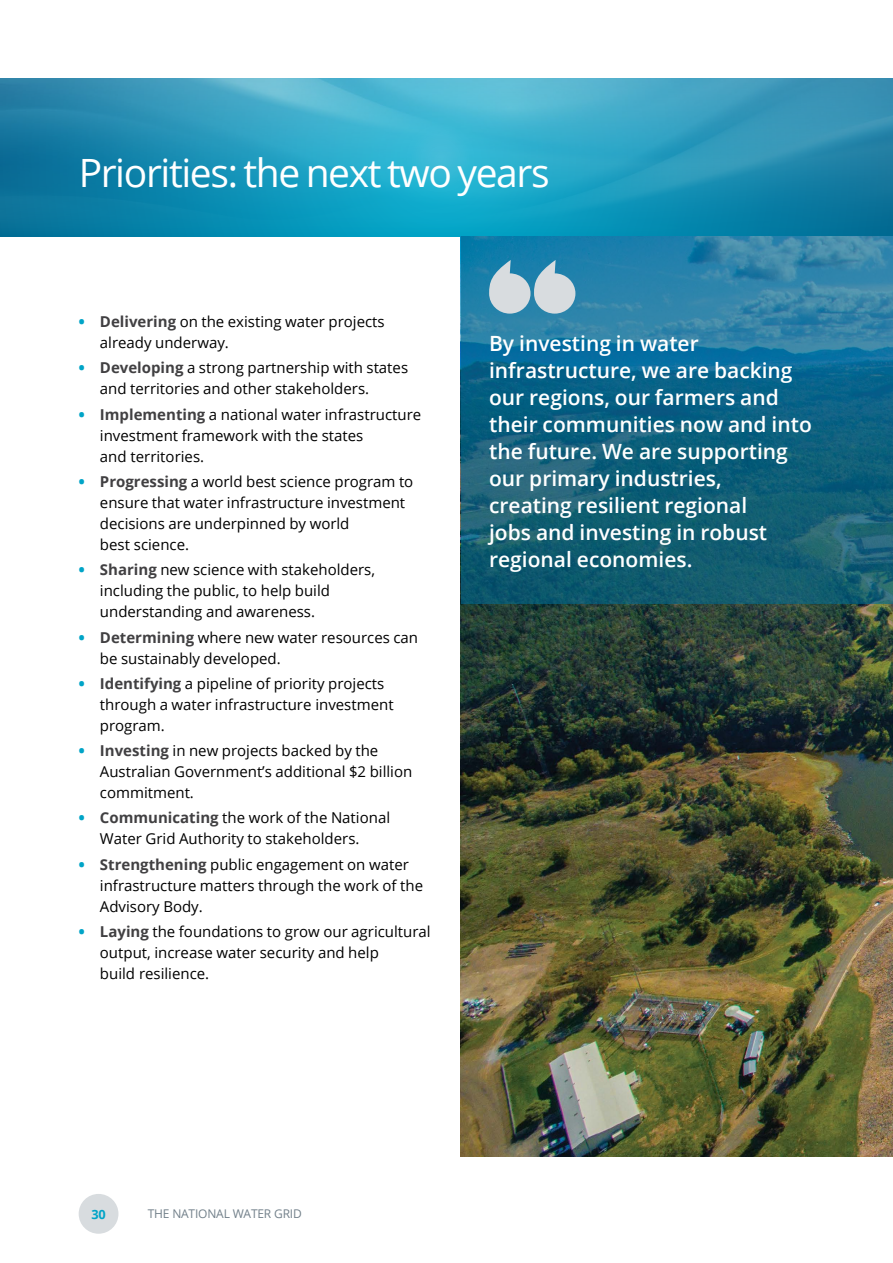
<style>
.page{position:relative;width:893px;height:1263px;background:#fff}
.page>*{position:absolute;margin:0;border:0;box-sizing:border-box;transform-origin:0 0}
.HEADING_1__CHAPTER_T{font:39px "Open Sans";letter-spacing:-.035em;color:#fff}
.t1{font:600 21px/27px "Open Sans";color:#fff}
.t2{font:15px/21px "Open Sans";color:#000}
.t3{font:700 12.75px "Open Sans";color:#00a4c7}
.t4{font:12px "Open Sans";letter-spacing:-.015em;color:#72808a}
.s1{font-weight:800;color:#00a4c7}
.s2{font-weight:700;color:#414042}
</style>
<div class="page">
<img style="left:0;top:79px;width:893px;height:158px">
<img style="left:461px;top:604px;width:432px;height:552px">
<svg style="left:461px;top:237px;width:432px;height:367px;background:#186a88"></svg>
<svg style="left:489px;top:260px;width:86px;height:54px;background:#92b9cb"></svg>
<div style="left:79px;top:1194px;width:39px;height:40px;background:#d8dcdf;border-radius:50%"></div>
<h1 class="HEADING_1__CHAPTER_T" style="left:79px;top:146px;width:472px">Priorities: the next two years</h1>
<p class="t2" style="left:100px;top:311px;width:286px;text-indent:-21px"><span class="s1">•</span> <span class="s2">Delivering</span> on the existing water projects already underway.</p>
<p class="t2" style="left:100px;top:357px;width:310px;text-indent:-21px"><span class="s1">•</span> <span class="s2">Developing</span> a strong partnership with states and territories and other stakeholders.</p>
<p class="t2" style="left:100px;top:403px;width:323px;text-indent:-21px"><span class="s1">•</span> <span class="s2">Implementing</span> a national water infrastructure investment framework with the states<br>and territories.</p>
<p class="t2" style="left:100px;top:471px;width:315px;text-indent:-21px"><span class="s1">•</span> <span class="s2">Progressing</span> a world best science program to ensure that water infrastructure investment decisions are underpinned by world<br>best science.</p>
<p class="t2" style="left:100px;top:559px;width:277px;text-indent:-21px"><span class="s1">•</span> <span class="s2">Sharing</span> new science with stakeholders, including the public, to help build understanding and awareness.</p>
<p class="t2" style="left:100px;top:626px;width:320px;text-indent:-21px"><span class="s1">•</span> <span class="s2">Determining</span> where new water resources can be sustainably developed.</p>
<p class="t2" style="left:100px;top:672px;width:295px;text-indent:-21px"><span class="s1">•</span> <span class="s2">Identifying</span> a pipeline of priority projects through a water infrastructure investment program.</p>
<p class="t2" style="left:100px;top:740px;width:314px;text-indent:-21px"><span class="s1">•</span> <span class="s2">Investing</span> in new projects backed by the<br>Australian Government’s additional $2 billion commitment.</p>
<p class="t2" style="left:100px;top:807px;width:292px;text-indent:-21px"><span class="s1">•</span> <span class="s2">Communicating</span> the work of the National<br>Water Grid Authority to stakeholders.</p>
<p class="t2" style="left:100px;top:853px;width:325px;text-indent:-21px"><span class="s1">•</span> <span class="s2">Strengthening</span> public engagement on water infrastructure matters through the work of the<br>Advisory Body.</p>
<p class="t2" style="left:100px;top:920px;width:332px;text-indent:-21px"><span class="s1">•</span> <span class="s2">Laying</span> the foundations to grow our agricultural output, increase water security and help<br>build resilience.</p>
<p class="t1" style="left:489px;top:329px;width:324px">By investing in water infrastructure, we are backing our regions, our farmers and their communities now and into the future. We are supporting our primary industries,<br>creating resilient regional<br>jobs and investing in robust regional economies.</p>
<p class="t3" style="left:91px;top:1205px;width:16px">30</p>
<p class="t4" style="left:148px;top:1205px;width:156px">THE NATIONAL WATER GRID</p>
</div>
